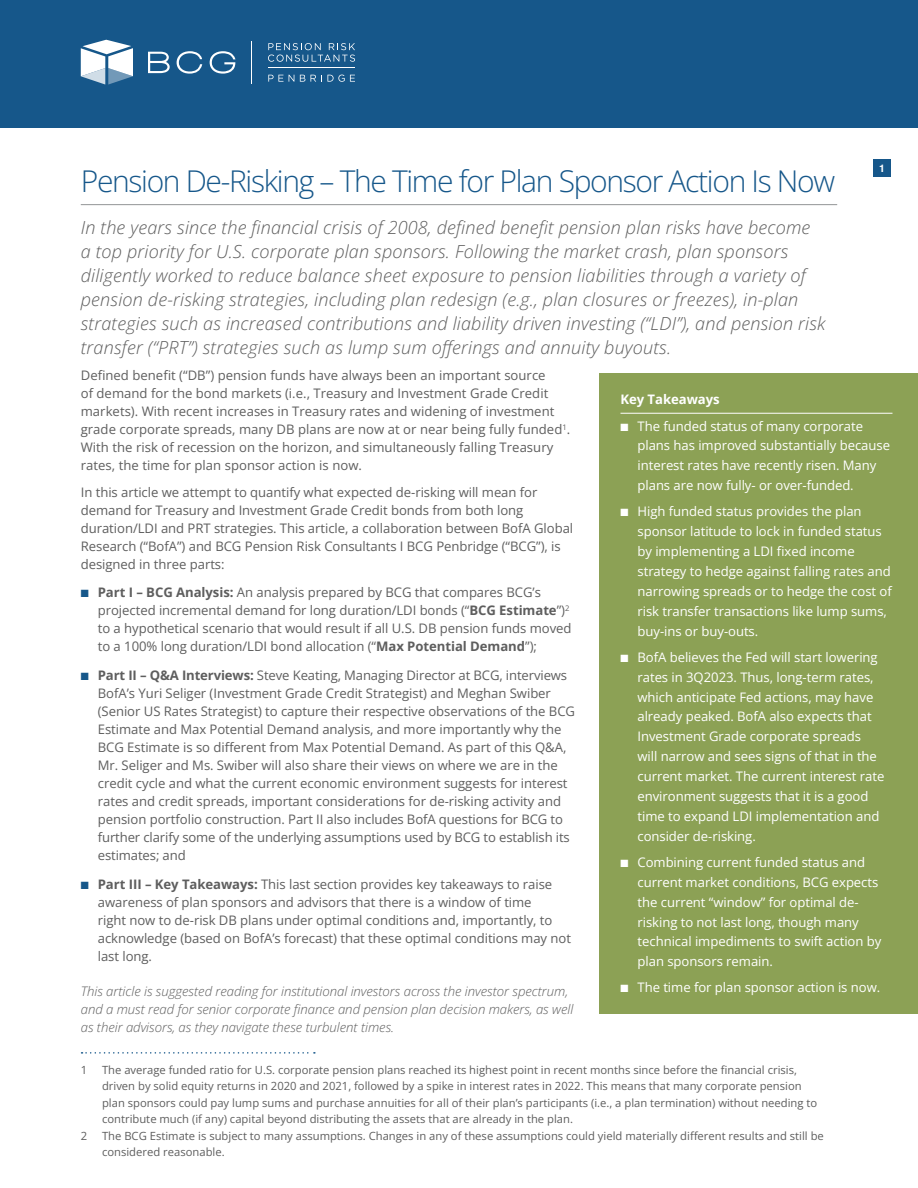
<style>
.page{position:relative;width:918px;height:1188px;background:#fff}
.page>*{position:absolute;margin:0;border:0;box-sizing:border-box;transform-origin:0 0}
.t1{font:300 30px "Open Sans";letter-spacing:-.045em;color:#16578a}
.t2{font:italic 300 18px/24px "Open Sans";letter-spacing:.01em;color:#5e5e5e}
.t3{font:13.2px/18px "Open Sans";letter-spacing:-.005em;color:#5e5e5e}
.t4{font:13.2px/19.8px "Open Sans";letter-spacing:-.005em;color:#fff}
.t5{font:italic 300 13.2px/18px "Open Sans";letter-spacing:-.005em;color:#5e5e5e}
.t6{font:700 13.2px "Open Sans";letter-spacing:-.005em;color:#fff}
.t7{font:11.25px/16.5px "Open Sans";color:#5e5e5e}
.t8{font:700 10.5px "Helvetica";color:#fff}
.s1{color:#16578a}
.s2{font-weight:700}
</style>
<div class="page">
<div style="left:0;top:0;width:918px;height:128px;background:#16578a"></div>
<svg style="left:177px;top:51px;width:25px;height:23px"></svg>
<svg style="left:148px;top:52px;width:22px;height:21px"></svg>
<svg style="left:210px;top:51px;width:25px;height:23px"></svg>
<hr style="left:251px;top:41px;width:1px;height:43px;background:#fff">
<svg style="left:268px;top:43px;width:87px;height:19px"></svg>
<svg style="left:268px;top:75px;width:26px;height:7px"></svg>
<svg style="left:300px;top:75px;width:55px;height:7px"></svg>
<hr style="left:268px;top:67px;width:87px;height:1px;background:#fff">
<svg style="left:81px;top:40px;width:52px;height:45px"></svg>
<div style="left:874px;top:159px;width:17px;height:17px;background:#16578a"></div>
<hr style="left:81px;top:204px;width:756px;height:1px;background:#929496">
<svg style="left:82px;top:1052px;width:233px;height:2px"></svg>
<div style="left:599px;top:373px;width:319px;height:641px;background:#8ca155"></div>
<hr style="left:621px;top:413px;width:271px;height:1px;background:#fff">
<h1 class="t1" style="left:81px;top:160px;width:756px">Pension De-Risking – The Time for Plan Sponsor Action Is Now</h1>
<p class="t8" style="left:879px;top:161px;width:7px">1</p>
<p class="t2" style="left:81px;top:215px;width:746px">In the years since the financial crisis of 2008, defined benefit pension plan risks have become<br>a top priority for U.S. corporate plan sponsors. Following the market crash, plan sponsors diligently worked to reduce balance sheet exposure to pension liabilities through a variety of pension de-risking strategies, including plan redesign (e.g., plan closures or freezes), in-plan strategies such as increased contributions and liability driven investing (“LDI”), and pension risk transfer (“PRT”) strategies such as lump sum offerings and annuity buyouts.</p>
<p class="t3" style="left:81px;top:366px;width:491px">Defined benefit (“DB”) pension funds have always been an important source<br>of demand for the bond markets (i.e., Treasury and Investment Grade Credit markets). With recent increases in Treasury rates and widening of investment grade corporate spreads, many DB plans are now at or near being fully funded<sup>1</sup>.<br>With the risk of recession on the horizon, and simultaneously falling Treasury rates, the time for plan sponsor action is now.</p>
<p class="t3" style="left:81px;top:483px;width:494px">In this article we attempt to quantify what expected de-risking will mean for demand for Treasury and Investment Grade Credit bonds from both long duration/LDI and PRT strategies. This article, a collaboration between BofA Global Research (“BofA”) and BCG Pension Risk Consultants I BCG Penbridge (“BCG”), is designed in three parts:</p>
<p class="t3" style="left:98px;top:583px;width:475px;text-indent:-17px"><span class="s1">■</span> <span class="s2">Part I – BCG Analysis:</span> An analysis prepared by BCG that compares BCG’s projected incremental demand for long duration/LDI bonds (“<span class="s2">BCG Estimate</span>”)<sup>2 </sup>to a hypothetical scenario that would result if all U.S. DB pension funds moved to a 100% long duration/LDI bond allocation (“<span class="s2">Max Potential Demand</span>”);</p>
<p class="t3" style="left:98px;top:666px;width:479px;text-indent:-17px"><span class="s1">■</span> <span class="s2">Part II – Q&amp;A Interviews:</span> Steve Keating, Managing Director at BCG, interviews BofA’s Yuri Seliger (Investment Grade Credit Strategist) and Meghan Swiber (Senior US Rates Strategist) to capture their respective observations of the BCG Estimate and Max Potential Demand analysis, and more importantly why the BCG Estimate is so different from Max Potential Demand. As part of this Q&amp;A, Mr. Seliger and Ms. Swiber will also share their views on where we are in the credit cycle and what the current economic environment suggests for interest rates and credit spreads, important considerations for de-risking activity and pension portfolio construction. Part II also includes BofA questions for BCG to further clarify some of the underlying assumptions used by BCG to establish its estimates; and</p>
<p class="t3" style="left:98px;top:875px;width:475px;text-indent:-17px"><span class="s1">■</span> <span class="s2">Part III – Key Takeaways:</span> This last section provides key takeaways to raise awareness of plan sponsors and advisors that there is a window of time<br>right now to de-risk DB plans under optimal conditions and, importantly, to acknowledge (based on BofA’s forecast) that these optimal conditions may not last long.</p>
<p class="t5" style="left:81px;top:981px;width:494px">This article is suggested reading for institutional investors across the investor spectrum, and a must read for senior corporate finance and pension plan decision makers, as well as their advisors, as they navigate these turbulent times.</p>
<p class="t6" style="left:621px;top:391px;width:101px">Key Takeaways</p>
<p class="t4" style="left:638px;top:416px;width:254px;text-indent:-17px">■ The funded status of many corporate plans has improved substantially because interest rates have recently risen. Many plans are now fully- or over-funded.</p>
<p class="t4" style="left:638px;top:501px;width:256px;text-indent:-17px">■ High funded status provides the plan sponsor latitude to lock in funded status by implementing a LDI fixed income strategy to hedge against falling rates and narrowing spreads or to hedge the cost of risk transfer transactions like lump sums, buy-ins or buy-outs.</p>
<p class="t4" style="left:637px;top:647px;width:248px;text-indent:-17px">■ BofA believes the Fed will start lowering rates in 3Q2023. Thus, long-term rates, which anticipate Fed actions, may have already peaked. BofA also expects that Investment Grade corporate spreads will narrow and sees signs of that in the current market. The current interest rate environment suggests that it is a good time to expand LDI implementation and consider de-risking.</p>
<p class="t4" style="left:638px;top:852px;width:245px;text-indent:-17px">■ Combining current funded status and current market conditions, BCG expects the current “window” for optimal de&shy;risking to not last long, though many technical impediments to swift action by plan sponsors remain.</p>
<p class="t4" style="left:621px;top:977px;width:261px">■ The time for plan sponsor action is now.</p>
<p class="t7" style="left:81px;top:1061px;width:8px">1</p>
<p class="t7" style="left:102px;top:1061px;width:717px">The average funded ratio for U.S. corporate pension plans reached its highest point in recent months since before the financial crisis, driven by solid equity returns in 2020 and 2021, followed by a spike in interest rates in 2022. This means that many corporate pension plan sponsors could pay lump sums and purchase annuities for all of their plan’s participants (i.e., a plan termination) without needing to contribute much (if any) capital beyond distributing the assets that are already in the plan.</p>
<p class="t7" style="left:81px;top:1127px;width:8px">2</p>
<p class="t7" style="left:102px;top:1127px;width:723px">The BCG Estimate is subject to many assumptions. Changes in any of these assumptions could yield materially different results and still be considered reasonable.</p>
</div>
